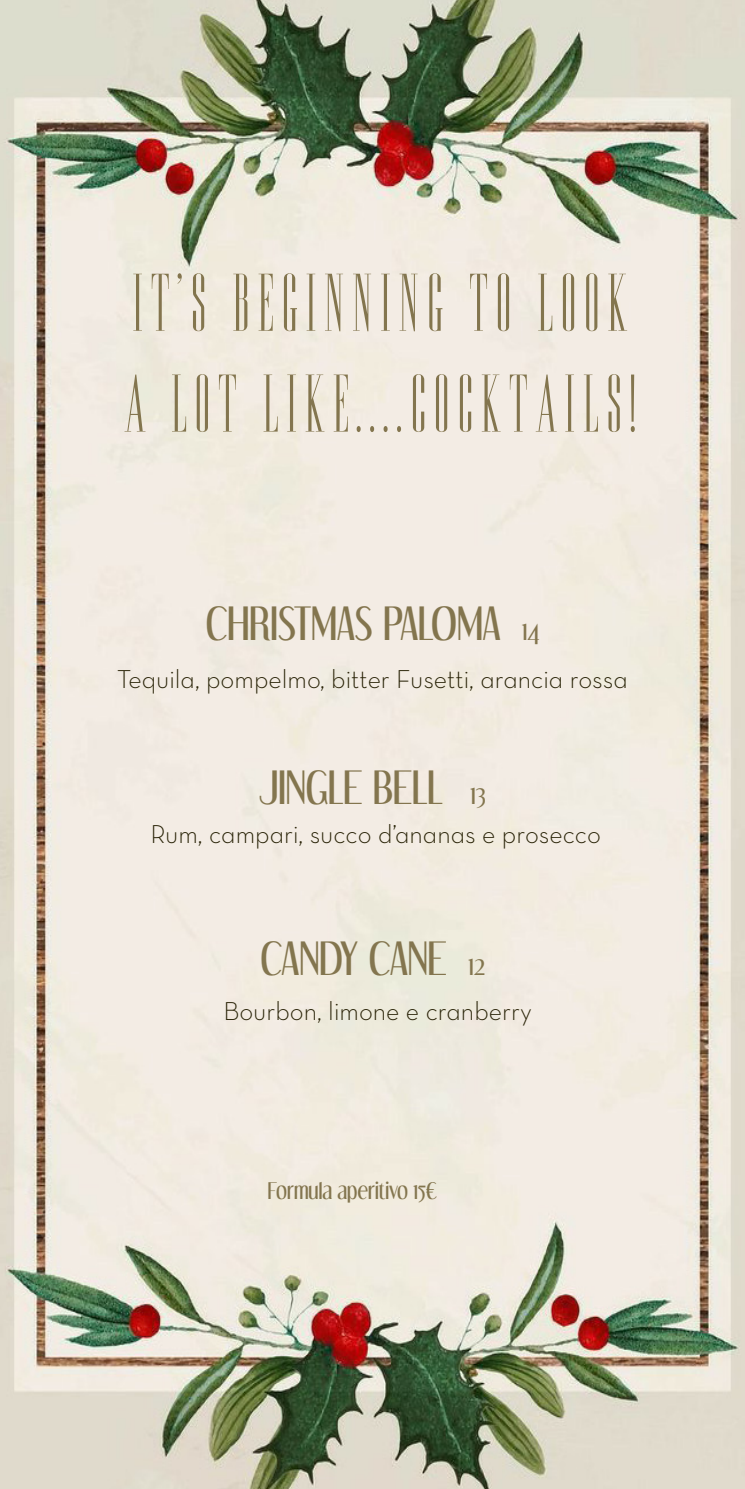
<style>
.page{position:relative;width:745px;height:1489px;background:#fff}
.page>*{position:absolute;margin:0;border:0;box-sizing:border-box;transform-origin:0 0}
.t1{font:73.5px/100.8px "Edition";letter-spacing:.1em;color:#83754e}
.t2{font:42px "Dream Orphans";color:#83754e}
.t3{font:26.25px "Neutra Text Light Alt";color:#262004}
.t4{font:21px "Dream Orphans";color:#83754e}
.s1{font-size:24.5px}
</style>
<div class="page">
<img style="left:0;top:0;width:744px;height:1488px">
<h1 class="t1" style="left:124px;top:255px;width:512px">IT’S BEGINNING TO LOOK<br>A LOT LIKE....COCKTAILS!</h1>
<h2 class="t2" style="left:206px;top:596px;width:334px">CHRISTMAS PALOMA <span class="s1">14</span></h2>
<p class="t3" style="left:117px;top:663px;width:512px">Tequila, pompelmo, bitter Fusetti, arancia rossa</p>
<h2 class="t2" style="left:259px;top:760px;width:227px">JINGLE BELL <span class="s1">13</span></h2>
<p class="t3" style="left:150px;top:818px;width:452px">Rum, campari, succo d’ananas e prosecco</p>
<h2 class="t2" style="left:260px;top:931px;width:226px">CANDY CANE <span class="s1">12</span></h2>
<p class="t3" style="left:223px;top:995px;width:310px">Bourbon, limone e cranberry</p>
<p class="t4" style="left:267px;top:1176px;width:171px">Formula aperitivo 15€</p>
</div>
